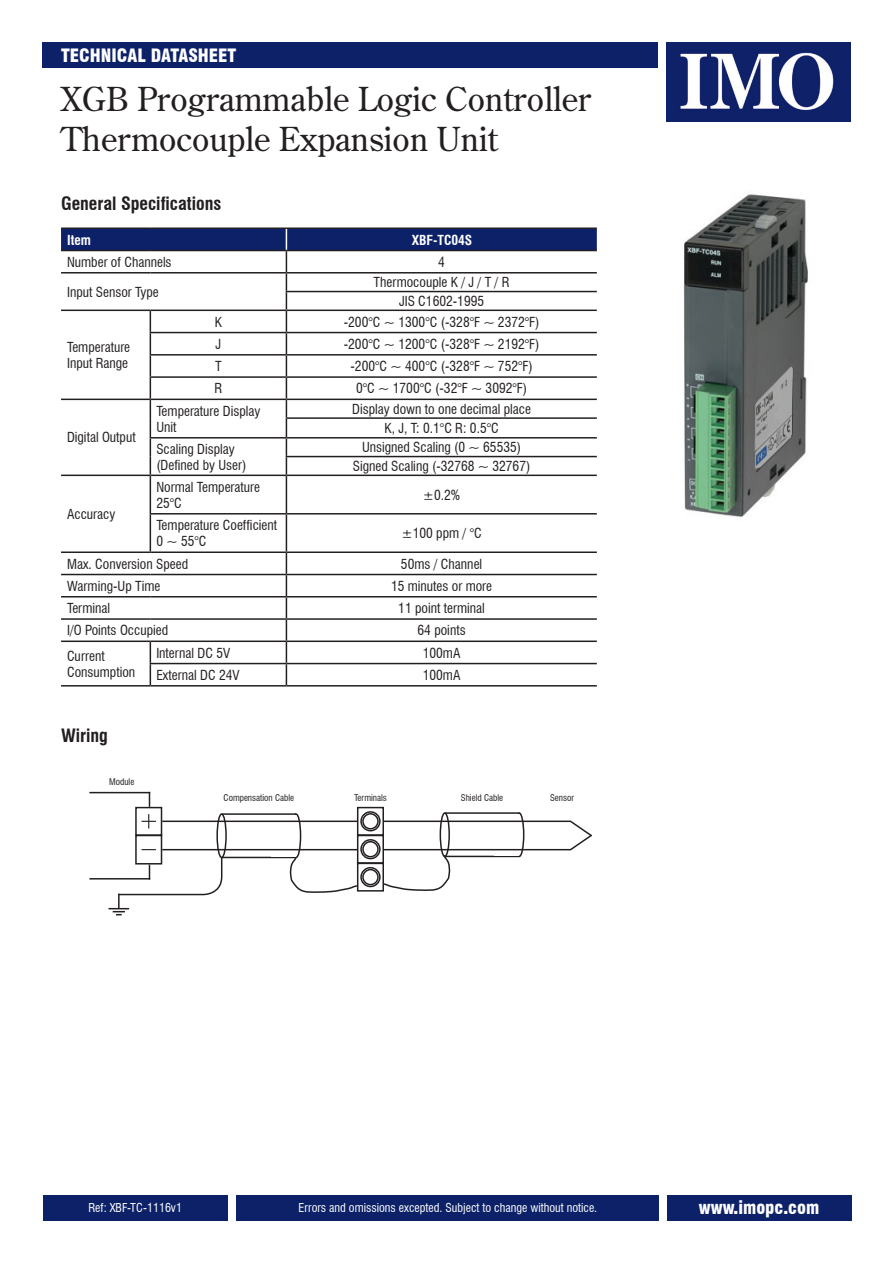
<style>
.page{position:relative;width:893px;height:1263px;background:#fff}
.page>*{position:absolute;margin:0;border:0;box-sizing:border-box;transform-origin:0 0}
.t1{font:33px "Century Old Style Std";color:#231f20}
.t2{font:900 condensed 18px "Swiss 721 BT";color:#fff}
.t3{font:700 condensed 18px "Swiss 721 BT";color:#231f20}
.t4{font:condensed 13.5px/16.2px "Swiss 721 BT";color:#231f20}
.t5{font:700 condensed 13.5px "Swiss 721 BT";color:#fff}
.t6{font:condensed 12px "Swiss 721 BT";color:#fff}
.t7{font:condensed 9px "Swiss 721 BT";color:#231f20}
</style>
<div class="page">
<div style="left:100px;top:824px;width:122px;height:71px;border:2px solid #231f20;border-radius:18px"></div>
<div style="left:79px;top:812px;width:167px;height:45px;background:#fff"></div>
<div style="left:75px;top:848px;width:43px;height:54px;background:#fff"></div>
<hr style="left:445px;top:812px;width:74px;height:2px;background:#231f20">
<hr style="left:445px;top:856px;width:74px;height:1px;background:#231f20">
<div style="left:514px;top:812px;width:10px;height:45px;border:2px solid #231f20;border-radius:50%"></div>
<div style="left:440px;top:812px;width:10px;height:45px;border:2px solid #231f20;border-radius:50%"></div>
<div style="left:512px;top:814px;width:10px;height:42px;background:#fff;border-radius:50%"></div>
<div style="left:494px;top:814px;width:25px;height:42px;background:#fff"></div>
<hr style="left:222px;top:813px;width:74px;height:2px;background:#231f20">
<hr style="left:222px;top:857px;width:74px;height:1px;background:#231f20">
<div style="left:291px;top:813px;width:10px;height:45px;border:2px solid #231f20;border-radius:50%"></div>
<div style="left:216px;top:813px;width:11px;height:45px;border:2px solid #231f20;border-radius:50%"></div>
<div style="left:289px;top:815px;width:10px;height:42px;background:#fff;border-radius:50%"></div>
<div style="left:271px;top:815px;width:25px;height:42px;background:#fff"></div>
<div style="left:667px;top:1195px;width:184px;height:26px;background:#0d2169"></div>
<div style="left:236px;top:1195px;width:423px;height:26px;background:#0d2169"></div>
<div style="left:43px;top:1195px;width:184px;height:26px;background:#0d2169"></div>
<img style="left:666px;top:43px;width:184px;height:78px">
<div style="left:43px;top:43px;width:615px;height:25px;background:#0d2169"></div>
<img style="left:683px;top:194px;width:125px;height:323px">
<hr style="left:61px;top:227px;width:89px;height:2px;background:#231f20">
<hr style="left:150px;top:227px;width:136px;height:2px;background:#231f20">
<hr style="left:286px;top:227px;width:311px;height:2px;background:#231f20">
<hr style="left:61px;top:475px;width:89px;height:1px;background:#231f20">
<hr style="left:150px;top:475px;width:136px;height:1px;background:#231f20">
<hr style="left:150px;top:476px;width:1px;height:37px;background:#231f20">
<hr style="left:286px;top:475px;width:311px;height:1px;background:#231f20">
<hr style="left:286px;top:476px;width:1px;height:37px;background:#231f20">
<hr style="left:150px;top:513px;width:136px;height:1px;background:#231f20">
<hr style="left:150px;top:514px;width:1px;height:37px;background:#231f20">
<hr style="left:286px;top:513px;width:311px;height:1px;background:#231f20">
<hr style="left:286px;top:514px;width:1px;height:37px;background:#231f20">
<hr style="left:61px;top:551px;width:89px;height:2px;background:#231f20">
<hr style="left:150px;top:551px;width:136px;height:2px;background:#231f20">
<hr style="left:286px;top:551px;width:311px;height:2px;background:#231f20">
<hr style="left:61px;top:574px;width:89px;height:1px;background:#231f20">
<hr style="left:150px;top:574px;width:136px;height:1px;background:#231f20">
<hr style="left:286px;top:574px;width:311px;height:1px;background:#231f20">
<hr style="left:61px;top:596px;width:89px;height:1px;background:#231f20">
<hr style="left:150px;top:596px;width:136px;height:1px;background:#231f20">
<hr style="left:286px;top:596px;width:311px;height:1px;background:#231f20">
<hr style="left:61px;top:618px;width:89px;height:2px;background:#231f20">
<hr style="left:150px;top:618px;width:136px;height:2px;background:#231f20">
<hr style="left:286px;top:618px;width:311px;height:2px;background:#231f20">
<hr style="left:61px;top:640px;width:89px;height:2px;background:#231f20">
<hr style="left:150px;top:640px;width:136px;height:2px;background:#231f20">
<hr style="left:286px;top:640px;width:311px;height:2px;background:#231f20">
<hr style="left:150px;top:663px;width:136px;height:1px;background:#231f20">
<svg style="left:150px;top:642px;width:1px;height:43px"></svg>
<hr style="left:286px;top:663px;width:311px;height:1px;background:#231f20">
<svg style="left:286px;top:553px;width:1px;height:132px"></svg>
<hr style="left:61px;top:685px;width:89px;height:1px;background:#231f20">
<hr style="left:150px;top:685px;width:136px;height:1px;background:#231f20">
<hr style="left:286px;top:685px;width:311px;height:1px;background:#231f20">
<svg style="left:61px;top:228px;width:536px;height:247px"></svg>
<div style="left:135px;top:835px;width:27px;height:29px;border:2px solid #231f20"></div>
<svg style="left:142px;top:849px;width:14px;height:1px"></svg>
<div style="left:135px;top:807px;width:27px;height:29px;border:2px solid #231f20"></div>
<svg style="left:142px;top:814px;width:14px;height:14px"></svg>
<svg style="left:149px;top:864px;width:1px;height:14px"></svg>
<hr style="left:89px;top:878px;width:61px;height:1px;background:#231f20">
<svg style="left:149px;top:793px;width:1px;height:14px"></svg>
<hr style="left:89px;top:792px;width:61px;height:1px;background:#231f20">
<hr style="left:162px;top:820px;width:409px;height:2px;background:#231f20">
<hr style="left:162px;top:849px;width:409px;height:1px;background:#231f20">
<svg style="left:360px;top:812px;width:21px;height:20px"></svg>
<div style="left:357px;top:807px;width:27px;height:29px;border:2px solid #231f20"></div>
<div style="left:362px;top:813px;width:17px;height:16px;border:2px solid #231f20;border-radius:50%"></div>
<div style="left:360px;top:811px;width:21px;height:20px;border:2px solid #231f20;border-radius:50%"></div>
<svg style="left:360px;top:839px;width:21px;height:21px"></svg>
<div style="left:357px;top:835px;width:27px;height:29px;border:2px solid #231f20"></div>
<div style="left:362px;top:841px;width:17px;height:16px;border:2px solid #231f20;border-radius:50%"></div>
<div style="left:360px;top:839px;width:21px;height:20px;border:2px solid #231f20;border-radius:50%"></div>
<svg style="left:360px;top:867px;width:21px;height:21px"></svg>
<div style="left:357px;top:863px;width:27px;height:28px;border:2px solid #231f20"></div>
<div style="left:362px;top:869px;width:17px;height:16px;border:2px solid #231f20;border-radius:50%"></div>
<div style="left:360px;top:867px;width:21px;height:20px;border:2px solid #231f20;border-radius:50%"></div>
<svg style="left:568px;top:820px;width:24px;height:31px"></svg>
<svg style="left:382px;top:854px;width:69px;height:37px"></svg>
<svg style="left:289px;top:856px;width:69px;height:37px"></svg>
<svg style="left:109px;top:894px;width:20px;height:21px"></svg>
<p class="t2" style="left:61px;top:45px;width:177px">TECHNICAL DATASHEET</p>
<p class="t1" style="left:61px;top:78px;width:532px">XGB Programmable Logic Controller</p>
<p class="t1" style="left:61px;top:118px;width:438px">Thermocouple Expansion Unit</p>
<p class="t3" style="left:61px;top:193px;width:162px">General Specifications</p>
<p class="t5" style="left:67px;top:231px;width:25px">Item</p>
<p class="t5" style="left:412px;top:232px;width:62px">XBF-TC04S</p>
<p class="t4" style="left:67px;top:254px;width:106px">Number of Channels</p>
<p class="t4" style="left:438px;top:254px;width:8px">4</p>
<p class="t4" style="left:67px;top:284px;width:93px">Input Sensor Type</p>
<p class="t4" style="left:374px;top:274px;width:137px">Thermocouple K / J / T / R</p>
<p class="t4" style="left:399px;top:293px;width:87px">JIS C1602-1995</p>
<p class="t4" style="left:67px;top:339px;width:65px">Temperature<br>Input Range</p>
<p class="t4" style="left:67px;top:429px;width:70px">Digital Output</p>
<p class="t4" style="left:215px;top:314px;width:9px">K</p>
<p class="t4" style="left:344px;top:314px;width:197px">-200°C ~ 1300°C (-328°F ~ 2372°F)</p>
<p class="t4" style="left:216px;top:336px;width:7px">J</p>
<p class="t4" style="left:344px;top:336px;width:197px">-200°C ~ 1200°C (-328°F ~ 2192°F)</p>
<p class="t4" style="left:215px;top:358px;width:8px">T</p>
<p class="t4" style="left:350px;top:358px;width:184px">-200°C ~ 400°C (-328°F ~ 752°F)</p>
<p class="t4" style="left:214px;top:380px;width:9px">R</p>
<p class="t4" style="left:356px;top:380px;width:173px">0°C ~ 1700°C (-32°F ~ 3092°F)</p>
<p class="t4" style="left:156px;top:403px;width:106px">Temperature Display</p>
<p class="t4" style="left:156px;top:419px;width:22px">Unit</p>
<p class="t4" style="left:156px;top:441px;width:80px">Scaling Display</p>
<p class="t4" style="left:156px;top:457px;width:92px">(Defined by User)</p>
<p class="t4" style="left:352px;top:401px;width:180px">Display down to one decimal place</p>
<p class="t4" style="left:384px;top:420px;width:116px">K, J, T: 0.1°C R: 0.5°C</p>
<p class="t4" style="left:362px;top:439px;width:161px">Unsigned Scaling (0 ~ 65535)</p>
<p class="t4" style="left:353px;top:458px;width:179px">Signed Scaling (-32768 ~ 32767)</p>
<p class="t4" style="left:156px;top:479px;width:105px">Normal Temperature<br>25°C</p>
<p class="t4" style="left:423px;top:487px;width:39px">±0.2%</p>
<p class="t4" style="left:156px;top:517px;width:122px">Temperature Coefficient<br>0 ~ 55°C</p>
<p class="t4" style="left:401px;top:525px;width:82px">±100 ppm / °C</p>
<p class="t4" style="left:67px;top:555px;width:123px">Max. Conversion Speed</p>
<p class="t4" style="left:401px;top:555px;width:83px">50ms / Channel</p>
<p class="t4" style="left:67px;top:578px;width:95px">Warming-Up Time</p>
<p class="t4" style="left:391px;top:578px;width:103px">15 minutes or more</p>
<p class="t4" style="left:67px;top:600px;width:45px">Terminal</p>
<p class="t4" style="left:398px;top:600px;width:88px">11 point terminal</p>
<p class="t4" style="left:67px;top:622px;width:103px">I/O Points Occupied</p>
<p class="t4" style="left:418px;top:622px;width:50px">64 points</p>
<p class="t4" style="left:67px;top:648px;width:70px">Current<br>Consumption</p>
<p class="t4" style="left:156px;top:644px;width:75px">Internal DC 5V</p>
<p class="t4" style="left:423px;top:644px;width:39px">100mA</p>
<p class="t4" style="left:67px;top:506px;width:50px">Accuracy</p>
<p class="t4" style="left:156px;top:667px;width:85px">External DC 24V</p>
<p class="t4" style="left:423px;top:667px;width:39px">100mA</p>
<p class="t3" style="left:61px;top:725px;width:48px">Wiring</p>
<p class="t7" style="left:109px;top:777px;width:27px">Module</p>
<p class="t7" style="left:224px;top:792px;width:72px">Compensation Cable</p>
<p class="t7" style="left:354px;top:792px;width:34px">Terminals</p>
<p class="t7" style="left:461px;top:792px;width:44px">Shield Cable</p>
<p class="t7" style="left:550px;top:792px;width:25px">Sensor</p>
<p class="t6" style="left:88px;top:1200px;width:95px">Ref: XBF-TC-1116v1</p>
<p class="t6" style="left:299px;top:1200px;width:300px">Errors and omissions excepted. Subject to change without notice.</p>
<p class="t2" style="left:699px;top:1196px;width:122px">www.imopc.com</p>
</div>
